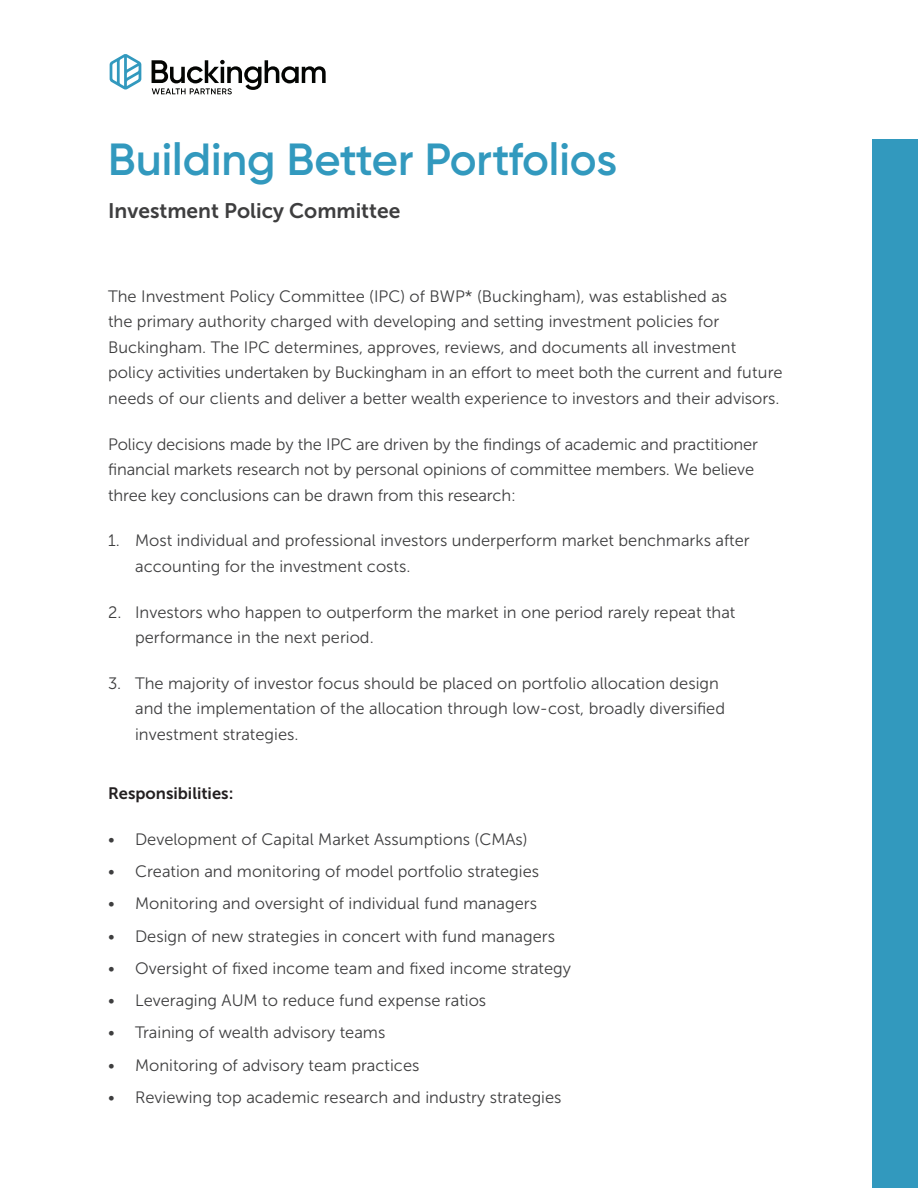
<style>
.page{position:relative;width:918px;height:1188px;background:#fff}
.page>*{position:absolute;margin:0;border:0;box-sizing:border-box;transform-origin:0 0}
.t1{font:600 45px "Gilroy";color:#3299be}
.t2{font:21px "Museo Sans 700";color:#3e3e3f}
.t3{font:16.5px/25.5px "Museo Sans 300";color:#3e3e3f}
.t4{font:16.5px "Museo Sans 700";color:#231f20}
</style>
<div class="page">
<div style="left:873px;top:139px;width:45px;height:1049px;background:#3299be"></div>
<svg style="left:152px;top:60px;width:174px;height:34px"></svg>
<svg style="left:110px;top:54px;width:31px;height:36px"></svg>
<p class="t1" style="left:108px;top:132px;width:510px">Building Better Portfolios</p>
<p class="t2" style="left:108px;top:199px;width:294px">Investment Policy Committee</p>
<p class="t3" style="left:108px;top:284px;width:676px">The Investment Policy Committee (IPC) of BWP* (Buckingham), was established as<br>the primary authority charged with developing and setting investment policies for Buckingham. The IPC determines, approves, reviews, and documents all investment policy activities undertaken by Buckingham in an effort to meet both the current and future needs of our clients and deliver a better wealth experience to investors and their advisors.</p>
<p class="t3" style="left:108px;top:431px;width:651px">Policy decisions made by the IPC are driven by the findings of academic and practitioner financial markets research not by personal opinions of committee members. We believe three key conclusions can be drawn from this research:</p>
<p class="t3" style="left:135px;top:528px;width:616px;text-indent:-27px">1. Most individual and professional investors underperform market benchmarks after accounting for the investment costs.</p>
<p class="t3" style="left:135px;top:599px;width:602px;text-indent:-27px">2. Investors who happen to outperform the market in one period rarely repeat that performance in the next period.</p>
<p class="t3" style="left:135px;top:671px;width:592px;text-indent:-27px">3. The majority of investor focus should be placed on portfolio allocation design and the implementation of the allocation through low-cost, broadly diversified investment strategies.</p>
<p class="t4" style="left:108px;top:784px;width:127px">Responsibilities:</p>
<p class="t3" style="left:108px;top:827px;width:421px">• Development of Capital Market Assumptions (CMAs)</p>
<p class="t3" style="left:108px;top:859px;width:432px">• Creation and monitoring of model portfolio strategies</p>
<p class="t3" style="left:108px;top:891px;width:430px">• Monitoring and oversight of individual fund managers</p>
<p class="t3" style="left:108px;top:923px;width:448px">• Design of new strategies in concert with fund managers</p>
<p class="t3" style="left:108px;top:956px;width:465px">• Oversight of fixed income team and fixed income strategy</p>
<p class="t3" style="left:108px;top:988px;width:380px">• Leveraging AUM to reduce fund expense ratios</p>
<p class="t3" style="left:108px;top:1020px;width:279px">• Training of wealth advisory teams</p>
<p class="t3" style="left:108px;top:1052px;width:313px">• Monitoring of advisory team practices</p>
<p class="t3" style="left:108px;top:1085px;width:455px">• Reviewing top academic research and industry strategies</p>
</div>
